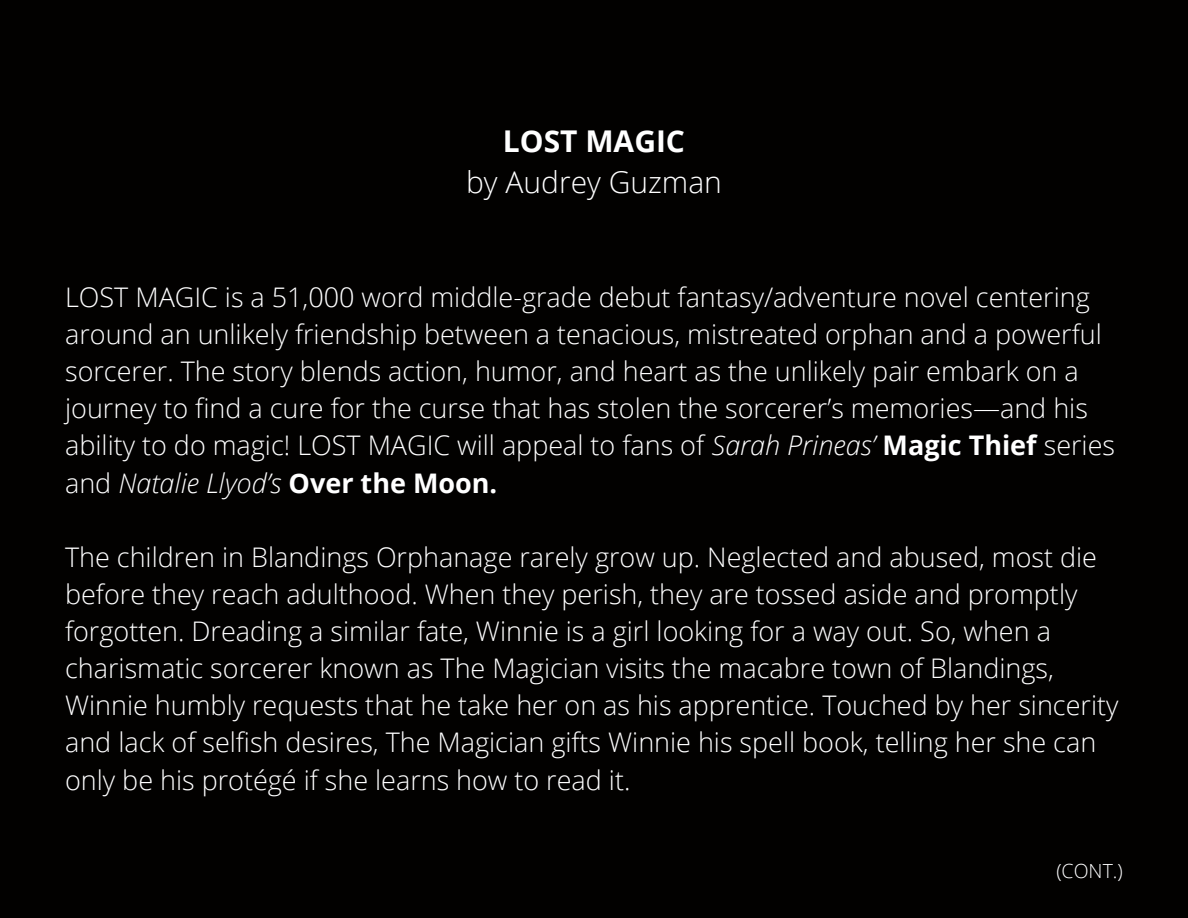
<style>
.page{position:relative;width:1188px;height:918px;background:#020100}
.page>*{position:absolute;margin:0;border:0;box-sizing:border-box;transform-origin:0 0}
.t1{font:300 30px "Open Sans";color:#fff}
.t2{font:700 30px "Open Sans";color:#fff}
.t3{font:300 27px/37.2px "Open Sans";color:#fff}
.t4{font:300 19.5px "Open Sans";color:#fff}
.s1{font-style:italic}
.s2{font-weight:700}
</style>
<div class="page">
<p class="t2" style="left:503px;top:120px;width:184px">LOST MAGIC</p>
<p class="t1" style="left:466px;top:161px;width:257px">by Audrey Guzman</p>
<p class="t3" style="left:65px;top:278px;width:1052px">LOST MAGIC is a 51,000 word middle-grade debut fantasy/adventure novel centering around an unlikely friendship between a tenacious, mistreated orphan and a powerful sorcerer. The story blends action, humor, and heart as the unlikely pair embark on a journey to find a cure for the curse that has stolen the sorcerer’s memories—and his ability to do magic! LOST MAGIC will appeal to fans of <span class="s1">Sarah Prineas’</span> <span class="s2">Magic Thief</span> series and <span class="s1">Natalie Llyod’s</span> <span class="s2">Over the Moon.</span></p>
<p class="t3" style="left:65px;top:538px;width:1055px">The children in Blandings Orphanage rarely grow up. Neglected and abused, most die before they reach adulthood. When they perish, they are tossed aside and promptly forgotten. Dreading a similar fate, Winnie is a girl looking for a way out. So, when a charismatic sorcerer known as The Magician visits the macabre town of Blandings, Winnie humbly requests that he take her on as his apprentice. Touched by her sincerity and lack of selfish desires, The Magician gifts Winnie his spell book, telling her she can only be his protégé if she learns how to read it.</p>
<p class="t4" style="left:1056px;top:857px;width:68px">(CONT.)</p>
</div>
